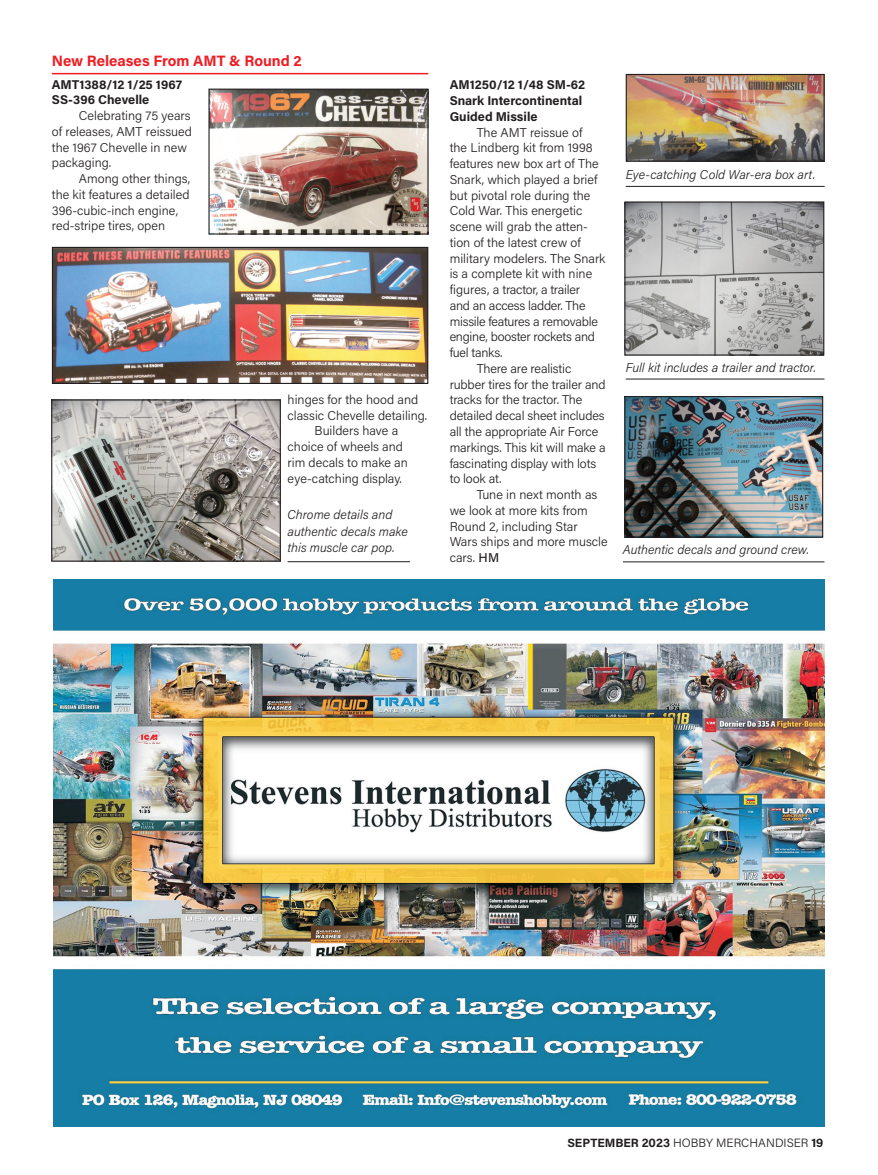
<style>
.page{position:relative;width:878px;height:1175px;background:#fff}
.page>*{position:absolute;margin:0;border:0;box-sizing:border-box;transform-origin:0 0}
.BUILD-LOG-2023{font:700 15px "Acumin Pro";color:#ee1d23}
.HM-BODY-COPY-2023{font:300 12.75px/15.8px "Acumin Pro";color:#231f20}
.CAPTION-2023{font:italic 300 12.75px/16.5px "Acumin Pro";color:#231f20}
.HM-BODY-COPY-2023-2{font:700 12.75px/15.8px "Acumin Pro";color:#231f20}
.t1{font:300 12px "Acumin Pro";color:#231f20}
.s1{font-weight:500}
.s2{font-weight:700}
</style>
<div class="page">
<img style="left:626px;top:203px;width:196px;height:150px">
<div style="left:624px;top:201px;width:200px;height:154px;border:1px solid #231f20"></div>
<hr style="left:625px;top:379px;width:199px;height:1px;background:#231f20">
<img style="left:627px;top:76px;width:195px;height:84px">
<div style="left:625px;top:74px;width:199px;height:88px;border:1px solid #231f20"></div>
<hr style="left:625px;top:186px;width:199px;height:1px;background:#231f20">
<img style="left:210px;top:91px;width:216px;height:141px">
<div style="left:208px;top:89px;width:220px;height:145px;border:1px solid #231f20"></div>
<img style="left:53px;top:401px;width:226px;height:158px">
<div style="left:51px;top:399px;width:230px;height:162px;border:1px solid #231f20"></div>
<img style="left:54px;top:249px;width:372px;height:133px">
<div style="left:52px;top:247px;width:376px;height:137px;border:1px solid #231f20"></div>
<img style="left:626px;top:398px;width:195px;height:137px">
<div style="left:624px;top:396px;width:199px;height:141px;border:1px solid #231f20"></div>
<hr style="left:623px;top:561px;width:201px;height:1px;background:#231f20">
<hr style="left:287px;top:561px;width:123px;height:1px;background:#231f20">
<img style="left:54px;top:580px;width:770px;height:546px">
<hr style="left:52px;top:73px;width:376px;height:1px;background:#ee1d23">
<p class="BUILD-LOG-2023" style="left:52px;top:50px;width:251px">New Releases From AMT &amp; Round 2</p>
<p class="HM-BODY-COPY-2023-2" style="left:52px;top:76px;width:132px">AMT1388/12 1/25 1967<br>SS-396 Chevelle</p>
<p class="HM-BODY-COPY-2023" style="left:52px;top:107px;width:141px;text-indent:27px">Celebrating 75 years of releases, AMT reissued the 1967 Chevelle in new packaging.</p>
<p class="HM-BODY-COPY-2023" style="left:52px;top:170px;width:140px;text-indent:27px">Among other things, the kit features a detailed<br>396-cubic-inch engine, red-stripe tires, open</p>
<p class="HM-BODY-COPY-2023" style="left:287px;top:391px;width:141px">hinges for the hood and classic Chevelle detailing.</p>
<p class="HM-BODY-COPY-2023" style="left:287px;top:422px;width:122px;text-indent:27px">Builders have a choice of wheels and rim decals to make an eye-catching display.</p>
<p class="CAPTION-2023" style="left:287px;top:506px;width:122px">Chrome details and authentic decals make this muscle car pop.</p>
<p class="HM-BODY-COPY-2023-2" style="left:449px;top:76px;width:137px">AM1250/12 1/48 SM-62<br>Snark Intercontinental<br>Guided Missile</p>
<p class="HM-BODY-COPY-2023" style="left:449px;top:124px;width:157px;text-indent:27px">The AMT reissue of<br>the Lindberg kit from 1998 features new box art of The<br>Snark, which played a brief but pivotal role during the<br>Cold War. This energetic scene will grab the atten&shy;tion of the latest crew of military modelers. The Snark is a complete kit with nine figures, a tractor, a trailer<br>and an access ladder. The missile features a removable engine, booster rockets and fuel tanks.</p>
<p class="HM-BODY-COPY-2023" style="left:449px;top:360px;width:157px;text-indent:27px">There are realistic rubber tires for the trailer and tracks for the tractor. The detailed decal sheet includes all the appropriate Air Force markings. This kit will make a fascinating display with lots to look at.</p>
<p class="HM-BODY-COPY-2023" style="left:449px;top:486px;width:159px;text-indent:27px">Tune in next month as we look at more kits from<br>Round 2, including Star<br>Wars ships and more muscle cars. <span class="s1">HM</span></p>
<p class="CAPTION-2023" style="left:625px;top:166px;width:191px">Eye-catching Cold War-era box art .</p>
<p class="CAPTION-2023" style="left:625px;top:358px;width:192px">Full kit includes a trailer and tractor.</p>
<p class="CAPTION-2023" style="left:623px;top:540px;width:187px">Authentic decals and ground crew.</p>
<p class="t1" style="left:567px;top:1134px;width:257px"><span class="s2">SEPTEMBER 2023</span> HOBBY MERCHANDISER <span class="s2">19</span></p>
</div>
